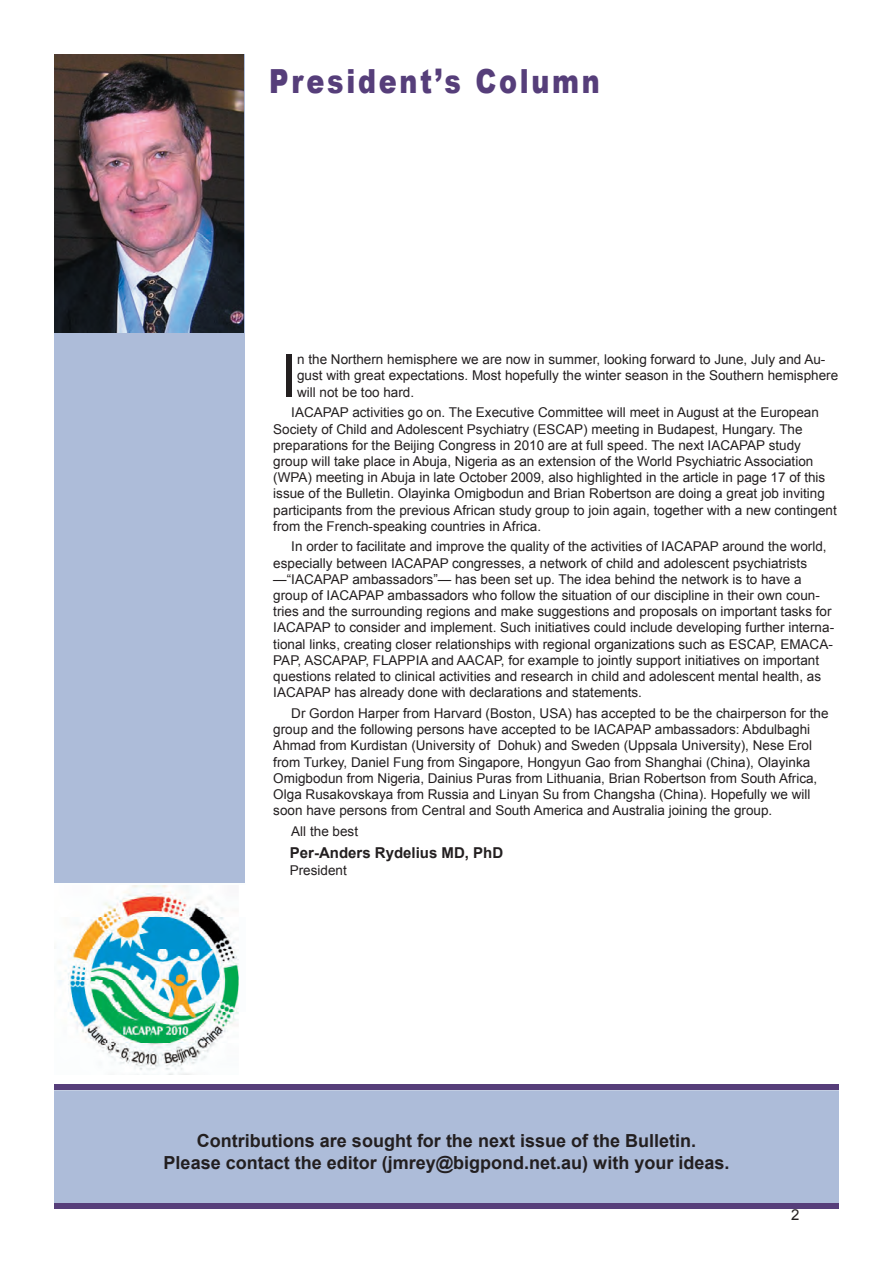
<style>
.page{position:relative;width:893px;height:1263px;background:#fff}
.page>*{position:absolute;margin:0;border:0;box-sizing:border-box;transform-origin:0 0}
.t1{font:58.8px "Arial";color:#231f20}
.t2{font:900 33.15px "Arial";letter-spacing:.1em;color:#563e7a;scale:.81 1}
.t3{font:700 18px/21.6px "Arial";color:#231f20;text-align:center}
.t4{font:700 15px "Arial";color:#231f20}
.t5{font:15px "Arial";color:#231f20}
.t6{font:13.5px/16.2px "Arial";color:#231f20}
</style>
<div class="page">
<div style="left:54px;top:54px;width:190px;height:872px;background:#adbcd9"></div>
<div style="left:54px;top:1084px;width:785px;height:5px;background:#563e7a"></div>
<img style="left:54px;top:54px;width:189px;height:278px">
<img style="left:54px;top:884px;width:190px;height:190px">
<div style="left:55px;top:1091px;width:783px;height:117px;background:#adbcd9"></div>
<div style="left:54px;top:1090px;width:785px;height:119px;border:2px solid #adbcd9"></div>
<div style="left:54px;top:1204px;width:785px;height:5px;background:#563e7a"></div>
<p class="t2" style="left:269px;top:57px;width:410px">President’s Column</p>
<p class="t1" style="left:281px;top:337px;width:18px">I</p>
<p class="t6" style="left:297px;top:352px;width:543px">n the Northern hemisphere we are now in summer, looking forward to June, July and Au&shy;gust with great expectations. Most hopefully the winter season in the Southern hemisphere will not be too hard.</p>
<p class="t6" style="left:273px;top:405px;width:565px;text-indent:18px">IACAPAP activities go on. The Executive Committee will meet in August at the European Society of Child and Adolescent Psychiatry (ESCAP) meeting in Budapest, Hungary. The preparations for the Beijing Congress in 2010 are at full speed. The next IACAPAP study group will take place in Abuja, Nigeria as an extension of the World Psychiatric Association (WPA) meeting in Abuja in late October 2009, also highlighted in the article in page 17 of this issue of the Bulletin. Olayinka Omigbodun and Brian Robertson are doing a great job inviting participants from the previous African study group to join again, together with a new contingent from the French-speaking countries in Africa.</p>
<p class="t6" style="left:273px;top:539px;width:562px;text-indent:18px">In order to facilitate and improve the quality of the activities of IACAPAP around the world, especially between IACAPAP congresses, a network of child and adolescent psychiatrists —“IACAPAP ambassadors”— has been set up. The idea behind the network is to have a group of IACAPAP ambassadors who follow the situation of our discipline in their own coun&shy;tries and the surrounding regions and make suggestions and proposals on important tasks for IACAPAP to consider and implement. Such initiatives could include developing further interna&shy;tional links, creating closer relationships with regional organizations such as ESCAP, EMACA-PAP, ASCAPAP, FLAPPIA and AACAP, for example to jointly support initiatives on important questions related to clinical activities and research in child and adolescent mental health, as IACAPAP has already done with declarations and statements.</p>
<p class="t6" style="left:273px;top:705px;width:557px;text-indent:18px">Dr Gordon Harper from Harvard (Boston, USA) has accepted to be the chairperson for the group and the following persons have accepted to be IACAPAP ambassadors: Abdulbaghi Ahmad from Kurdistan (University of Dohuk) and Sweden (Uppsala University), Nese Erol from Turkey, Daniel Fung from Singapore, Hongyun Gao from Shanghai (China), Olayinka Omigbodun from Nigeria, Dainius Puras from Lithuania, Brian Robertson from South Africa, Olga Rusakovskaya from Russia and Linyan Su from Changsha (China). Hopefully we will soon have persons from Central and South America and Australia joining the group.</p>
<p class="t6" style="left:291px;top:823px;width:68px">All the best</p>
<p class="t4" style="left:290px;top:843px;width:215px">Per-Anders Rydelius MD, PhD</p>
<p class="t6" style="left:290px;top:862px;width:59px">President</p>
<p class="t3" style="left:164px;top:1131px;width:567px">Contributions are sought for the next issue of the Bulletin.<br>Please contact the editor (jmrey@bigpond.net.au) with your ideas.</p>
<p class="t5" style="left:791px;top:1205px;width:10px">2</p>
</div>
